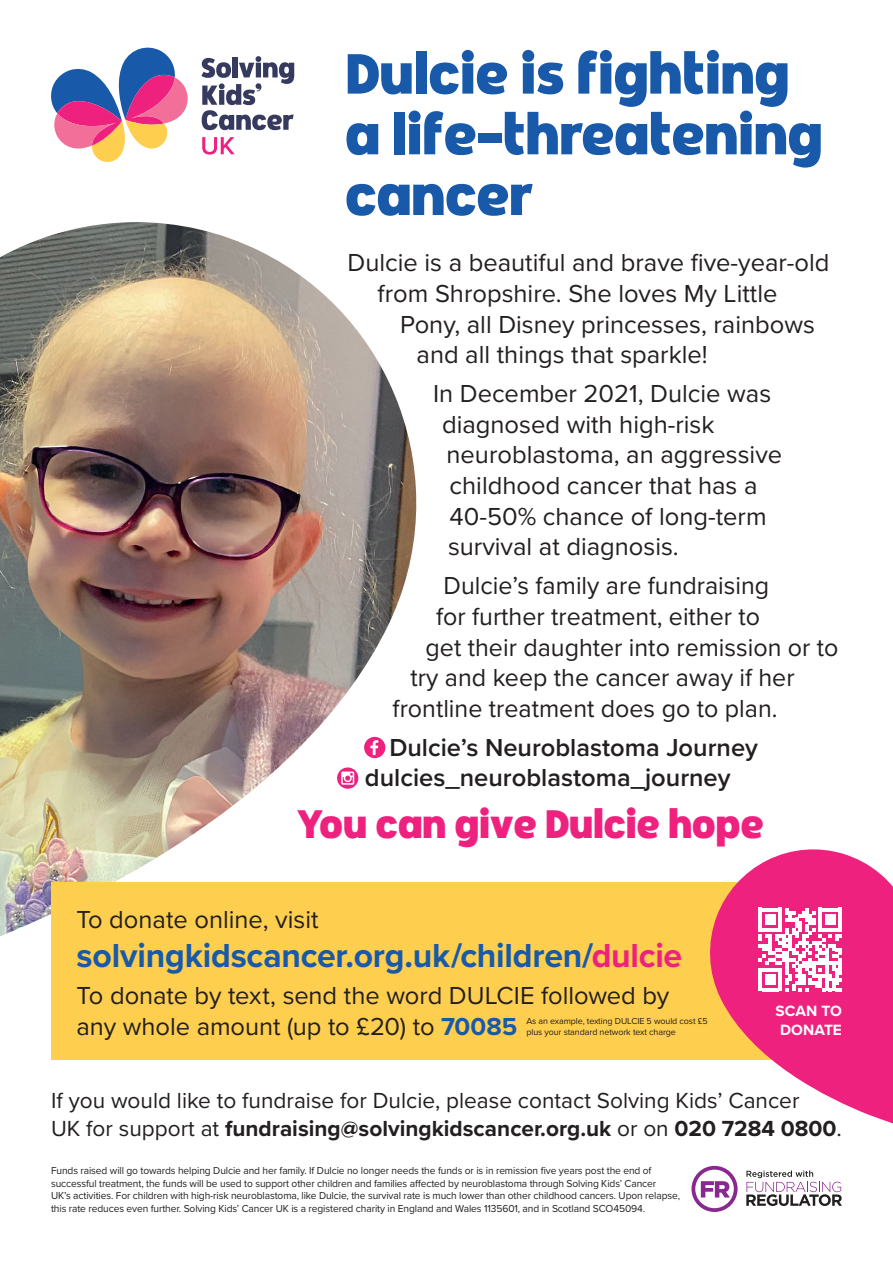
<style>
.page{position:relative;width:893px;height:1263px;background:#fff}
.page>*{position:absolute;margin:0;border:0;box-sizing:border-box;transform-origin:0 0}
.t1{font:60.75px/60.8px "Sea";color:#185aa9}
.t2{font:42.6px "Sea";color:#ee217f}
.t3{font:700 34.5px "Proxima Nova";letter-spacing:-.005em;color:#185aa9}
.t4{font:25.5px/30.6px "Proxima Nova";color:#231f20}
.t5{font:600 25.5px/30.6px "Proxima Nova";color:#231f20}
.t6{font:22.65px/28.3px "Proxima Nova";color:#231f20}
.t7{font:700 15.45px/18.5px "Proxima Nova";letter-spacing:.005em;color:#fff}
.t8{font:10.5px/12.6px "Proxima Nova";letter-spacing:-.01em;color:#231f20}
.t9{font:9px/10.8px "Proxima Nova";letter-spacing:-.01em;color:#231f20}
.s1{color:#ee217f}
.s2{font-weight:700;color:#185aa9}
.s3{font-weight:700}
.s4{font-size:23.7px}
</style>
<div class="page">
<img style="left:0;top:222px;width:417px;height:714px">
<svg style="left:691px;top:1166px;width:47px;height:46px"></svg>
<svg style="left:746px;top:1170px;width:96px;height:36px"></svg>
<div style="left:51px;top:882px;width:816px;height:178px;background:#fece4e"></div>
<svg style="left:201px;top:56px;width:93px;height:74px"></svg>
<svg style="left:51px;top:47px;width:137px;height:115px"></svg>
<svg style="left:202px;top:137px;width:33px;height:18px"></svg>
<svg style="left:710px;top:849px;width:183px;height:275px;fill:#ee217f"></svg>
<svg style="left:758px;top:908px;width:84px;height:83px;background:#f8a8cd"></svg>
<h1 class="t1" style="left:345px;top:44px;width:479px">Dulcie is fighting a life-threatening cancer</h1>
<p class="t4" style="left:378px;top:246px;width:453px;text-indent:-30px">Dulcie is a beautiful and brave five-year-old from Shropshire. She loves My Little</p>
<p class="t4" style="left:417px;top:308px;width:400px;text-indent:-16px">Pony, all Disney princesses, rainbows and all things that sparkle!</p>
<p class="t4" style="left:442px;top:377px;width:342px;text-indent:-9px">In December 2021, Dulcie was diagnosed with high-risk neuroblastoma, an aggressive childhood cancer that has a<br>40-50% chance of long-term survival at diagnosis.</p>
<p class="t4" style="left:444px;top:569px;width:327px">Dulcie’s family are fundraising</p>
<p class="t4" style="left:436px;top:600px;width:326px">for further treatment, either to</p>
<p class="t4" style="left:426px;top:631px;width:414px">get their daughter into remission or to</p>
<p class="t4" style="left:411px;top:661px;width:385px">try and keep the cancer away if her</p>
<p class="t4" style="left:393px;top:692px;width:386px">frontline treatment does go to plan.</p>
<p class="t5" style="left:365px;top:731px;width:395px;text-indent:24px">Dulcie’s Neuroblastoma Journey dulcies_neuroblastoma_journey</p>
<h2 class="t2" style="left:297px;top:800px;width:469px">You can give Dulcie hope</h2>
<p class="t4" style="left:77px;top:903px;width:244px">To donate online, visit</p>
<h3 class="t3" style="left:77px;top:930px;width:607px">solvingkidscancer.org.uk/children/<span class="s1">dulcie</span></h3>
<p class="t4" style="left:77px;top:979px;width:594px">To donate by text, send the word DULCIE followed by any whole amount (up to £20) to <span class="s2">70085</span></p>
<p class="t9" style="left:526px;top:1015px;width:183px">As an example, texting DULCIE 5 would cost £5 plus your standard network text charge</p>
<p class="t7" style="left:775px;top:1001px;width:68px">SCAN TO<br>DONATE</p>
<p class="t6" style="left:51px;top:1085px;width:792px">If you would like to fundraise for Dulcie, please contact Solving Kids’ Cancer<br>UK for support at <span class="s3">fundraising@solvingkidscancer.org.uk</span> or on <span class="s3">020 7284 0800</span><span class="s4">.</span></p>
<p class="t8" style="left:51px;top:1164px;width:630px">Funds raised will go towards helping Dulcie and her family. If Dulcie no longer needs the funds or is in remission five years post the end of successful treatment, the funds will be used to support other children and families affected by neuroblastoma through Solving Kids’ Cancer<br>UK’s activities. For children with high-risk neuroblastoma, like Dulcie, the survival rate is much lower than other childhood cancers. Upon relapse, this rate reduces even further. Solving Kids’ Cancer UK is a registered charity in England and Wales 1135601, and in Scotland SCO45094.</p>
</div>
